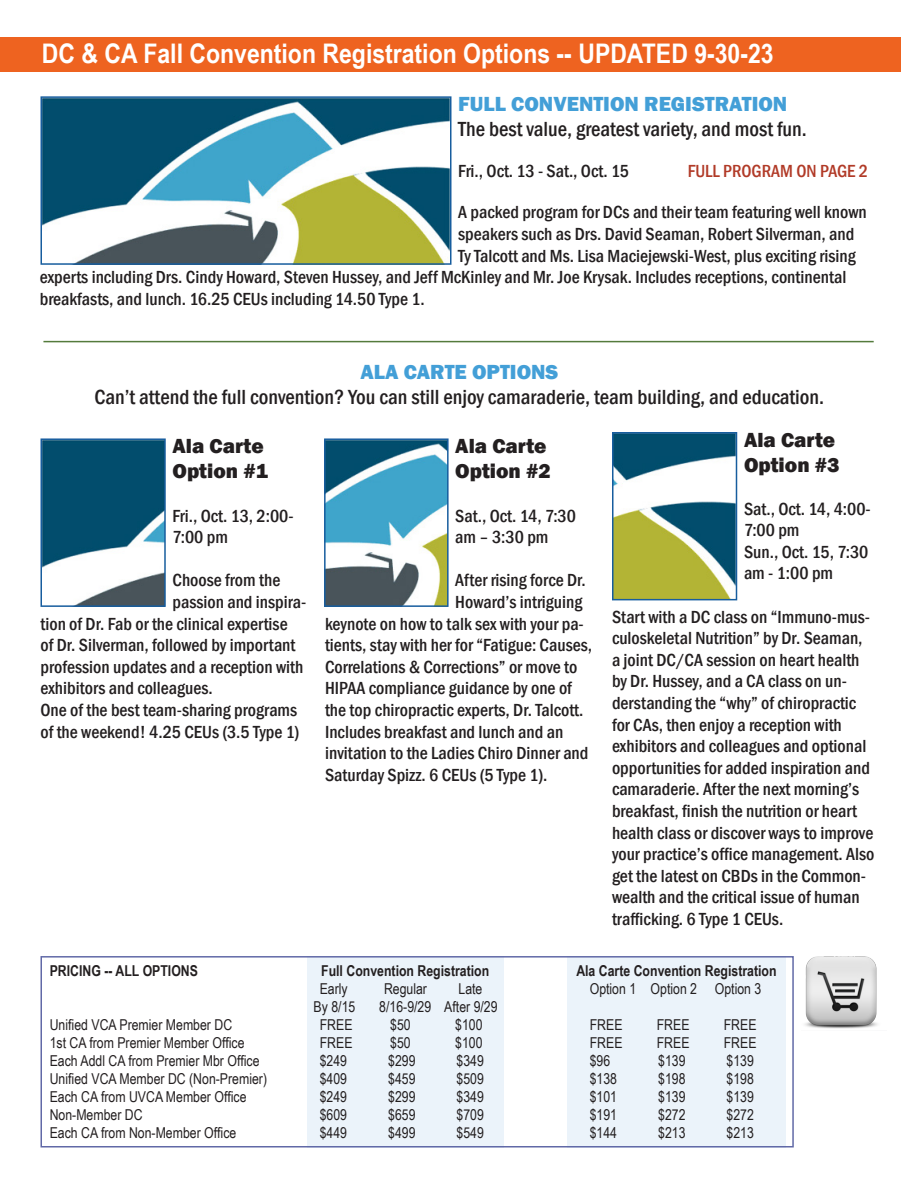
<style>
.page{position:relative;width:918px;height:1188px;background:#fff}
.page>*{position:absolute;margin:0;border:0;box-sizing:border-box;transform-origin:0 0}
.t1{font:700 27px "Arial Narrow";color:#fff;scale:1.04 1}
.t2{font:500 condensed 21px "Franklin Gothic";color:#231f20}
.t3{font:800 21px "Franklin Gothic";color:#231f20}
.t4{font:800 21px "Franklin Gothic";color:#439fd7}
.t5{font:500 condensed 18px/21.6px "Franklin Gothic";color:#231f20}
.t6{font:500 condensed 18px "Franklin Gothic";color:#b13a27}
.t7{font:15px "Arial Narrow";color:#231f20}
.t8{font:700 15px "Arial Narrow";color:#231f20}
</style>
<div class="page">
<div style="left:567px;top:956px;width:219px;height:192px;background:#ebf3fa"></div>
<div style="left:308px;top:956px;width:196px;height:192px;background:#ebf3fa"></div>
<div style="left:40px;top:956px;width:754px;height:192px;border:2px solid #6169a7"></div>
<div style="left:0;top:37px;width:900px;height:34px;background:#ee6320"></div>
<hr style="left:43px;top:341px;width:831px;height:1px;background:#547b3c">
<img style="left:43px;top:99px;width:406px;height:163px">
<div style="left:40px;top:96px;width:412px;height:169px;border:2px solid #175d9e"></div>
<img style="left:43px;top:441px;width:120px;height:163px">
<div style="left:40px;top:438px;width:126px;height:169px;border:2px solid #175d9e"></div>
<img style="left:327px;top:441px;width:119px;height:163px">
<div style="left:324px;top:438px;width:125px;height:169px;border:2px solid #175d9e"></div>
<img style="left:615px;top:435px;width:119px;height:162px">
<div style="left:612px;top:432px;width:125px;height:168px;border:2px solid #175d9e"></div>
<img style="left:804px;top:956px;width:74px;height:73px">
<p class="t1" style="left:42px;top:33px;width:705px">DC &amp; CA Fall Convention Registration Options -- UPDATED 9-30-23</p>
<p class="t4" style="left:458px;top:90px;width:331px">FULL CONVENTION REGISTRATION</p>
<p class="t2" style="left:458px;top:115px;width:350px">The best value, greatest variety, and most fun.</p>
<p class="t5" style="left:458px;top:160px;width:172px">Fri., Oct. 13 - Sat., Oct. 15</p>
<p class="t6" style="left:688px;top:160px;width:182px">FULL PROGRAM ON PAGE 2</p>
<p class="t5" style="left:458px;top:202px;width:410px">A packed program for DCs and their team featuring well known</p>
<p class="t5" style="left:458px;top:223px;width:398px">speakers such as Drs. David Seaman, Robert Silverman, and</p>
<p class="t5" style="left:458px;top:245px;width:399px">Ty Talcott and Ms. Lisa Maciejewski-West, plus exciting rising</p>
<p class="t5" style="left:40px;top:266px;width:808px">experts including Drs. Cindy Howard, Steven Hussey, and Jeff McKinley and Mr. Joe Krysak. Includes receptions, continental</p>
<p class="t5" style="left:40px;top:288px;width:386px">breakfasts, and lunch. 16.25 CEUs including 14.50 Type 1.</p>
<p class="t4" style="left:360px;top:359px;width:199px">ALA CARTE OPTIONS</p>
<p class="t2" style="left:94px;top:384px;width:731px">Can’t attend the full convention? You can still enjoy camaraderie, team building, and education.</p>
<p class="t3" style="left:172px;top:433px;width:93px">Ala Carte</p>
<p class="t3" style="left:172px;top:458px;width:97px">Option #1</p>
<p class="t5" style="left:172px;top:505px;width:123px">Fri., Oct. 13, 2:00-<br>7:00 pm</p>
<p class="t5" style="left:172px;top:569px;width:109px">Choose from the</p>
<p class="t5" style="left:172px;top:591px;width:135px">passion and inspira-</p>
<p class="t5" style="left:40px;top:613px;width:249px">tion of Dr. Fab or the clinical expertise</p>
<p class="t5" style="left:40px;top:634px;width:256px">of Dr. Silverman, followed by important</p>
<p class="t5" style="left:40px;top:656px;width:264px">profession updates and a reception with</p>
<p class="t5" style="left:40px;top:677px;width:174px">exhibitors and colleagues.</p>
<p class="t5" style="left:40px;top:699px;width:260px">One of the best team-sharing programs of the weekend! 4.25 CEUs (3.5 Type 1)</p>
<p class="t3" style="left:744px;top:426px;width:93px">Ala Carte</p>
<p class="t3" style="left:744px;top:451px;width:97px">Option #3</p>
<p class="t5" style="left:744px;top:498px;width:128px">Sat., Oct. 14, 4:00-<br>7:00 pm</p>
<p class="t5" style="left:744px;top:541px;width:126px">Sun., Oct. 15, 7:30 am - 1:00 pm</p>
<p class="t5" style="left:612px;top:606px;width:264px">Start with a DC class on “Immuno-mus&shy;culoskeletal Nutrition” by Dr. Seaman, a joint DC/CA session on heart health by Dr. Hussey, and a CA class on un&shy;derstanding the “why” of chiropractic for CAs, then enjoy a reception with exhibitors and colleagues and optional opportunities for added inspiration and camaraderie. After the next morning’s breakfast, finish the nutrition or heart health class or discover ways to improve your practice’s office management. Also get the latest on CBDs in the Common&shy;wealth and the critical issue of human trafficking. 6 Type 1 CEUs.</p>
<p class="t3" style="left:455px;top:433px;width:93px">Ala Carte</p>
<p class="t3" style="left:455px;top:458px;width:97px">Option #2</p>
<p class="t5" style="left:455px;top:505px;width:122px">Sat., Oct. 14, 7:30 am – 3:30 pm</p>
<p class="t5" style="left:455px;top:569px;width:132px">After rising force Dr.</p>
<p class="t5" style="left:455px;top:591px;width:129px">Howard’s intriguing</p>
<p class="t5" style="left:325px;top:613px;width:260px">keynote on how to talk sex with your pa-</p>
<p class="t5" style="left:325px;top:634px;width:268px">tients, stay with her for “Fatigue: Causes,</p>
<p class="t5" style="left:325px;top:656px;width:254px">Correlations &amp; Corrections” or move to</p>
<p class="t5" style="left:325px;top:677px;width:248px">HIPAA compliance guidance by one of</p>
<p class="t5" style="left:325px;top:699px;width:260px">the top chiropractic experts, Dr. Talcott.</p>
<p class="t5" style="left:325px;top:721px;width:240px">Includes breakfast and lunch and an</p>
<p class="t5" style="left:325px;top:742px;width:265px">invitation to the Ladies Chiro Dinner and</p>
<p class="t5" style="left:325px;top:764px;width:224px">Saturday Spizz. 6 CEUs (5 Type 1).</p>
<p class="t8" style="left:50px;top:960px;width:150px">PRICING -- ALL OPTIONS</p>
<p class="t8" style="left:321px;top:960px;width:170px">Full Convention Registration</p>
<p class="t8" style="left:576px;top:960px;width:202px">Ala Carte Convention Registration</p>
<p class="t7" style="left:320px;top:978px;width:30px">Early</p>
<p class="t7" style="left:384px;top:978px;width:45px">Regular</p>
<p class="t7" style="left:459px;top:978px;width:25px">Late</p>
<p class="t7" style="left:590px;top:978px;width:173px">Option 1 Option 2 Option 3</p>
<p class="t7" style="left:314px;top:996px;width:43px">By 8/15</p>
<p class="t7" style="left:379px;top:996px;width:120px">8/16-9/29 After 9/29</p>
<p class="t7" style="left:50px;top:1014px;width:184px">Unified VCA Premier Member DC</p>
<p class="t7" style="left:320px;top:1014px;width:34px">FREE</p>
<p class="t7" style="left:390px;top:1014px;width:22px">$50</p>
<p class="t7" style="left:455px;top:1014px;width:29px">$100</p>
<p class="t7" style="left:590px;top:1014px;width:34px">FREE</p>
<p class="t7" style="left:657px;top:1014px;width:34px">FREE</p>
<p class="t7" style="left:724px;top:1014px;width:34px">FREE</p>
<p class="t7" style="left:50px;top:1032px;width:196px">1st CA from Premier Member Office</p>
<p class="t7" style="left:320px;top:1032px;width:34px">FREE</p>
<p class="t7" style="left:390px;top:1032px;width:22px">$50</p>
<p class="t7" style="left:455px;top:1032px;width:29px">$100</p>
<p class="t7" style="left:590px;top:1032px;width:34px">FREE</p>
<p class="t7" style="left:657px;top:1032px;width:34px">FREE</p>
<p class="t7" style="left:724px;top:1032px;width:34px">FREE</p>
<p class="t7" style="left:50px;top:1050px;width:211px">Each Addl CA from Premier Mbr Office</p>
<p class="t7" style="left:320px;top:1050px;width:29px">$249</p>
<p class="t7" style="left:388px;top:1050px;width:29px">$299</p>
<p class="t7" style="left:457px;top:1050px;width:29px">$349</p>
<p class="t7" style="left:590px;top:1050px;width:22px">$96</p>
<p class="t7" style="left:658px;top:1050px;width:29px">$139</p>
<p class="t7" style="left:727px;top:1050px;width:29px">$139</p>
<p class="t7" style="left:50px;top:1068px;width:219px">Unified VCA Member DC (Non-Premier)</p>
<p class="t7" style="left:320px;top:1068px;width:29px">$409</p>
<p class="t7" style="left:388px;top:1068px;width:29px">$459</p>
<p class="t7" style="left:457px;top:1068px;width:29px">$509</p>
<p class="t7" style="left:590px;top:1068px;width:29px">$138</p>
<p class="t7" style="left:658px;top:1068px;width:29px">$198</p>
<p class="t7" style="left:727px;top:1068px;width:29px">$198</p>
<p class="t7" style="left:50px;top:1086px;width:198px">Each CA from UVCA Member Office</p>
<p class="t7" style="left:320px;top:1086px;width:29px">$249</p>
<p class="t7" style="left:388px;top:1086px;width:29px">$299</p>
<p class="t7" style="left:457px;top:1086px;width:29px">$349</p>
<p class="t7" style="left:590px;top:1086px;width:29px">$101</p>
<p class="t7" style="left:658px;top:1086px;width:29px">$139</p>
<p class="t7" style="left:727px;top:1086px;width:29px">$139</p>
<p class="t7" style="left:50px;top:1104px;width:94px">Non-Member DC</p>
<p class="t7" style="left:320px;top:1104px;width:29px">$609</p>
<p class="t7" style="left:388px;top:1104px;width:29px">$659</p>
<p class="t7" style="left:457px;top:1104px;width:29px">$709</p>
<p class="t7" style="left:590px;top:1104px;width:29px">$191</p>
<p class="t7" style="left:658px;top:1104px;width:29px">$272</p>
<p class="t7" style="left:727px;top:1104px;width:29px">$272</p>
<p class="t7" style="left:50px;top:1122px;width:188px">Each CA from Non-Member Office</p>
<p class="t7" style="left:320px;top:1122px;width:29px">$449</p>
<p class="t7" style="left:388px;top:1122px;width:29px">$499</p>
<p class="t7" style="left:457px;top:1122px;width:29px">$549</p>
<p class="t7" style="left:590px;top:1122px;width:29px">$144</p>
<p class="t7" style="left:658px;top:1122px;width:29px">$213</p>
<p class="t7" style="left:727px;top:1122px;width:29px">$213</p>
</div>
